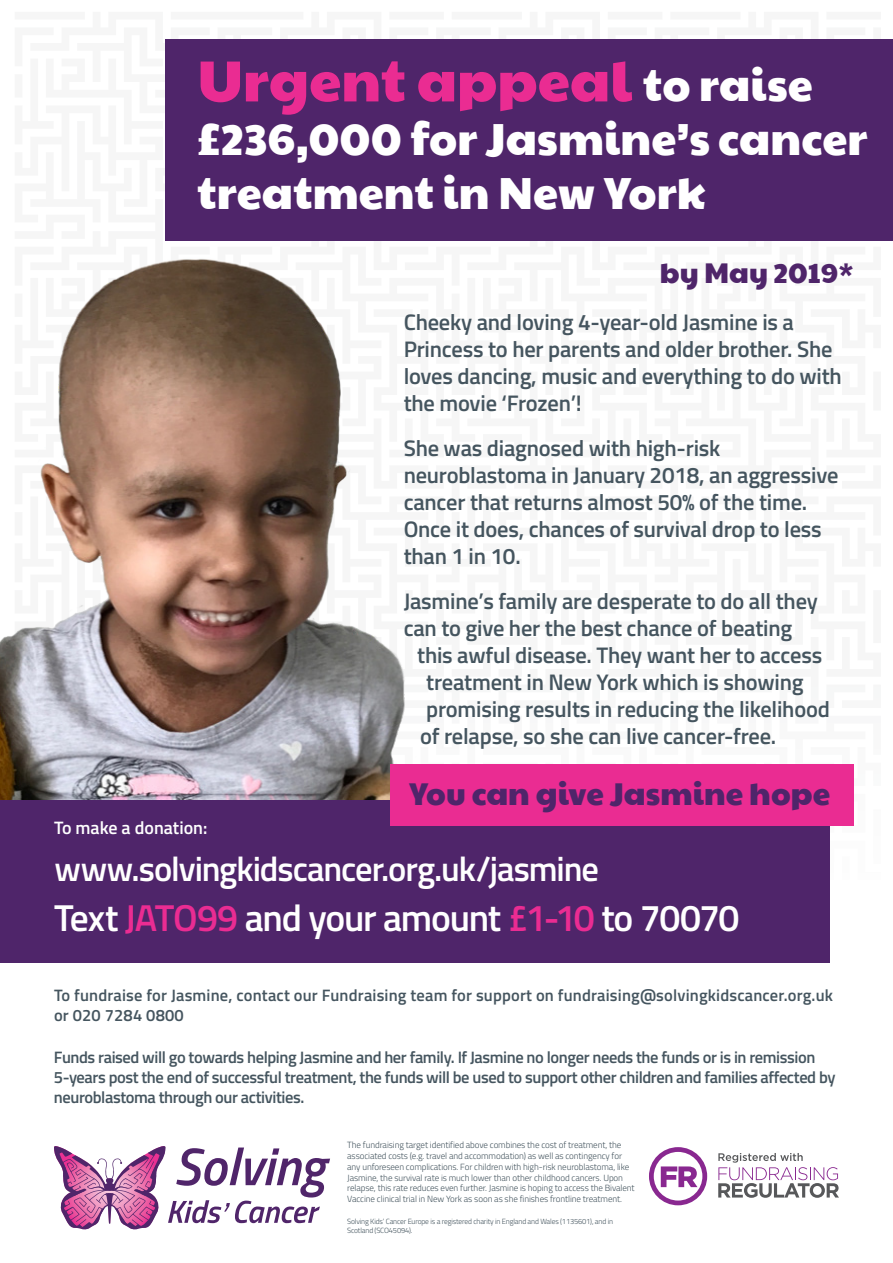
<style>
.page{position:relative;width:893px;height:1263px;background:#fff}
.page>*{position:absolute;margin:0;border:0;box-sizing:border-box;transform-origin:0 0}
.t1{font:58.05px "Paytone One";color:#ea2c92}
.t2{font:45px/54px "Paytone One";color:#fff}
.t3{font:600 37.5px "Titillium Web";letter-spacing:-.03em;color:#fff}
.t4{font:600 34.5px "Titillium Web";letter-spacing:-.03em;color:#fff}
.t5{font:31.5px "Paytone One";color:#4f256a}
.t6{font:28.5px "Paytone One";color:#4f256a}
.t7{font:600 22.5px/27px "Titillium Web";letter-spacing:-.01em;color:#45555f}
.t8{font:600 18px "Titillium Web";color:#fff}
.t9{font:600 16.5px/20.2px "Titillium Web";letter-spacing:-.025em;color:#45555f}
.t10{font:600 16.5px/20.2px "Titillium Web";letter-spacing:.01em;color:#45555f}
.t11{font:300 9px/10.8px "Titillium Web";letter-spacing:-.01em;color:#45555f}
.t12{font:300 7.5px/9px "Titillium Web";letter-spacing:-.02em;color:#45555f}
.s1{font-size:45px;color:#fff}
.s2{color:#ea2c92}
</style>
<div class="page">
<img style="left:0;top:259px;width:405px;height:542px">
<div style="left:0;top:801px;width:829px;height:162px;background:#4f256a"></div>
<div style="left:390px;top:764px;width:464px;height:62px;background:#ea2c92"></div>
<svg style="left:54px;top:1146px;width:276px;height:84px"></svg>
<svg style="left:649px;top:1147px;width:58px;height:58px"></svg>
<svg style="left:718px;top:1153px;width:121px;height:45px"></svg>
<div style="left:166px;top:39px;width:727px;height:202px;background:#4f256a"></div>
<p class="t1" style="left:197px;top:35px;width:617px">Urgent appeal <span class="s1">to raise</span></p>
<p class="t2" style="left:197px;top:112px;width:672px">£236,000 for Jasmine’s cancer treatment in New York</p>
<p class="t6" style="left:660px;top:250px;width:195px">by May 2019*</p>
<p class="t7" style="left:404px;top:308px;width:440px">Cheeky and loving 4-year-old Jasmine is a Princess to her parents and older brother. She loves dancing, music and everything to do with the movie ‘Frozen’!</p>
<p class="t7" style="left:404px;top:434px;width:436px">She was diagnosed with high-risk neuroblastoma in January 2018, an aggressive cancer that returns almost 50% of the time.<br>Once it does, chances of survival drop to less than 1 in 10.</p>
<p class="t7" style="left:404px;top:587px;width:416px">Jasmine’s family are desperate to do all they</p>
<p class="t7" style="left:404px;top:614px;width:390px">can to give her the best chance of beating</p>
<p class="t7" style="left:417px;top:641px;width:407px">this awful disease. They want her to access</p>
<p class="t7" style="left:426px;top:668px;width:379px">treatment in New York which is showing</p>
<p class="t7" style="left:426px;top:695px;width:405px">promising results in reducing the likelihood</p>
<p class="t7" style="left:420px;top:722px;width:358px">of relapse, so she can live cancer-free.</p>
<p class="t8" style="left:54px;top:814px;width:155px">To make a donation:</p>
<p class="t5" style="left:409px;top:769px;width:423px">You can give Jasmine hope</p>
<p class="t4" style="left:55px;top:843px;width:546px">www.solvingkidscancer.org.uk/jasmine</p>
<p class="t3" style="left:54px;top:890px;width:687px">Text <span class="s2">JATO99</span> and your amount <span class="s2">£1-10</span> to 70070</p>
<p class="t10" style="left:54px;top:984px;width:781px">To fundraise for Jasmine, contact our Fundraising team for support on fundraising@solvingkidscancer.org.uk or 020 7284 0800</p>
<p class="t9" style="left:54px;top:1046px;width:783px">Funds raised will go towards helping Jasmine and her family. If Jasmine no longer needs the funds or is in remission<br>5-years post the end of successful treatment, the funds will be used to support other children and families affected by neuroblastoma through our activities.</p>
<p class="t11" style="left:347px;top:1139px;width:289px">The fundraising target identified above combines the cost of treatment, the associated costs (e.g. travel and accommodation) as well as contingency for any unforeseen complications. For children with high-risk neuroblastoma, like Jasmine, the survival rate is much lower than other childhood cancers. Upon relapse, this rate reduces even further. Jasmine is hoping to access the Bivalent Vaccine clinical trial in New York as soon as she finishes frontline treatment.</p>
<p class="t12" style="left:347px;top:1216px;width:267px">Solving Kids’ Cancer Europe is a registered charity in England and Wales (1135601), and in<br>Scotland (SCO45094).</p>
</div>
